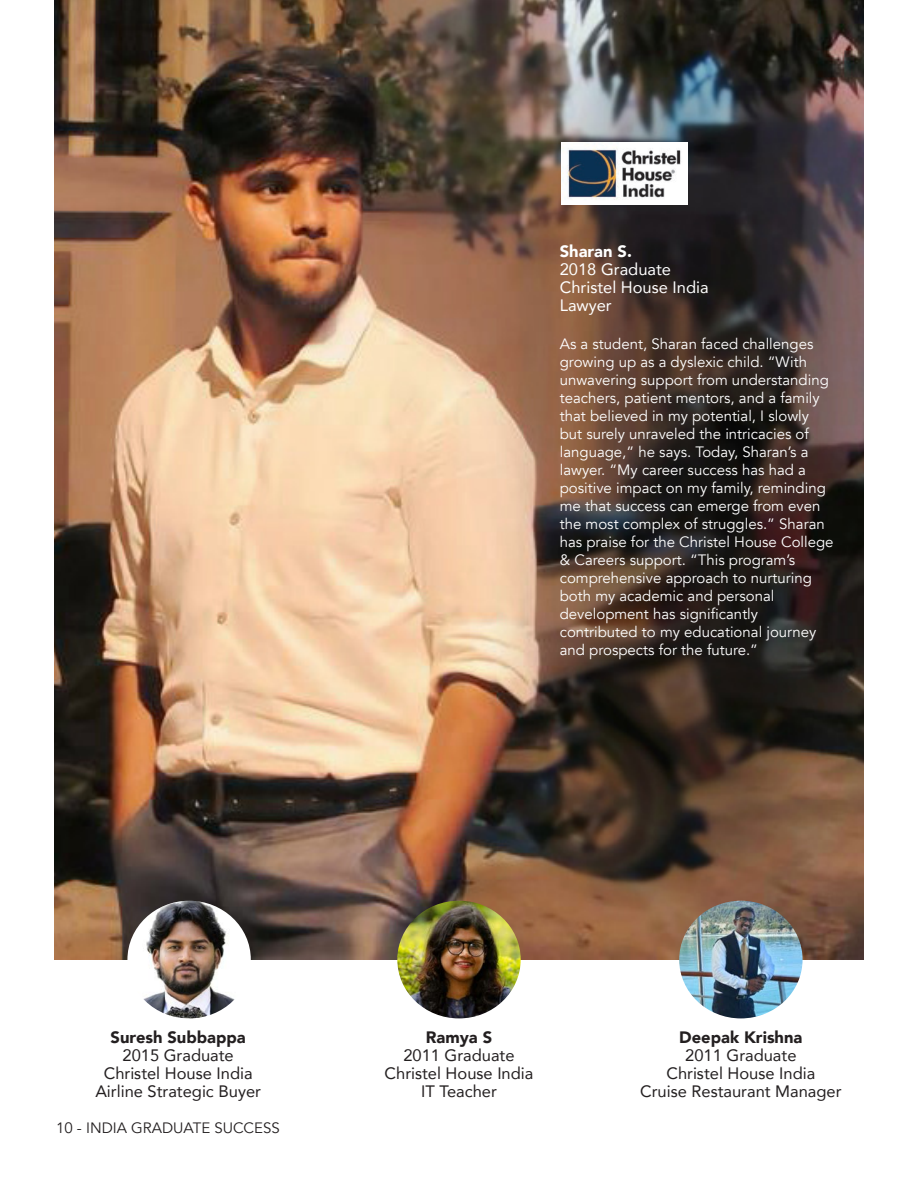
<style>
.page{position:relative;width:918px;height:1188px;background:#fff}
.page>*{position:absolute;margin:0;border:0;box-sizing:border-box;transform-origin:0 0}
.t1{font:16.5px "Avenir";color:#231f20}
.t2{font:16.5px "Avenir";color:#fff}
.t3{font:900 16.5px "Avenir";color:#231f20}
.t4{font:900 16.5px "Avenir";color:#fff}
.t5{font:15px/18px "Avenir";color:#fff}
.t6{font:15px "Avenir";color:#231f20}
</style>
<div class="page">
<img style="left:54px;top:0;width:810px;height:960px">
<img style="left:679px;top:901px;width:124px;height:117px">
<img style="left:127px;top:901px;width:124px;height:117px">
<img style="left:397px;top:901px;width:124px;height:117px">
<img style="left:561px;top:143px;width:127px;height:62px">
<p class="t4" style="left:560px;top:237px;width:74px">Sharan S.</p>
<p class="t2" style="left:560px;top:256px;width:113px">2018 Graduate</p>
<p class="t2" style="left:560px;top:274px;width:150px">Christel House India</p>
<p class="t2" style="left:560px;top:292px;width:53px">Lawyer</p>
<p class="t5" style="left:560px;top:335px;width:275px">As a student, Sharan faced challenges growing up as a dyslexic child. “With unwavering support from understanding teachers, patient mentors, and a family that believed in my potential, I slowly but surely unraveled the intricacies of language,” he says. Today, Sharan’s a lawyer. “My career success has had a positive impact on my family, reminding me that success can emerge from even the most complex of struggles.” Sharan has praise for the Christel House College &amp; Careers support. “This program’s</p>
<p class="t5" style="left:560px;top:569px;width:254px">comprehensive approach to nurturing both my academic and personal</p>
<p class="t5" style="left:560px;top:605px;width:200px">development has significantly</p>
<p class="t5" style="left:560px;top:623px;width:258px">contributed to my educational journey and prospects for the future.”</p>
<p class="t3" style="left:111px;top:1023px;width:137px">Suresh Subbappa</p>
<p class="t1" style="left:123px;top:1042px;width:113px">2015 Graduate</p>
<p class="t1" style="left:104px;top:1060px;width:150px">Christel House India</p>
<p class="t1" style="left:95px;top:1078px;width:167px">Airline Strategic Buyer</p>
<p class="t6" style="left:56px;top:1118px;width:225px">10 - INDIA GRADUATE SUCCESS</p>
<p class="t3" style="left:426px;top:1023px;width:68px">Ramya S</p>
<p class="t1" style="left:403px;top:1042px;width:113px">2011 Graduate</p>
<p class="t1" style="left:385px;top:1060px;width:150px">Christel House India</p>
<p class="t1" style="left:421px;top:1078px;width:77px">IT Teacher</p>
<p class="t3" style="left:679px;top:1023px;width:125px">Deepak Krishna</p>
<p class="t1" style="left:685px;top:1042px;width:113px">2011 Graduate</p>
<p class="t1" style="left:666px;top:1060px;width:150px">Christel House India</p>
<p class="t1" style="left:640px;top:1078px;width:203px">Cruise Restaurant Manager</p>
</div>
